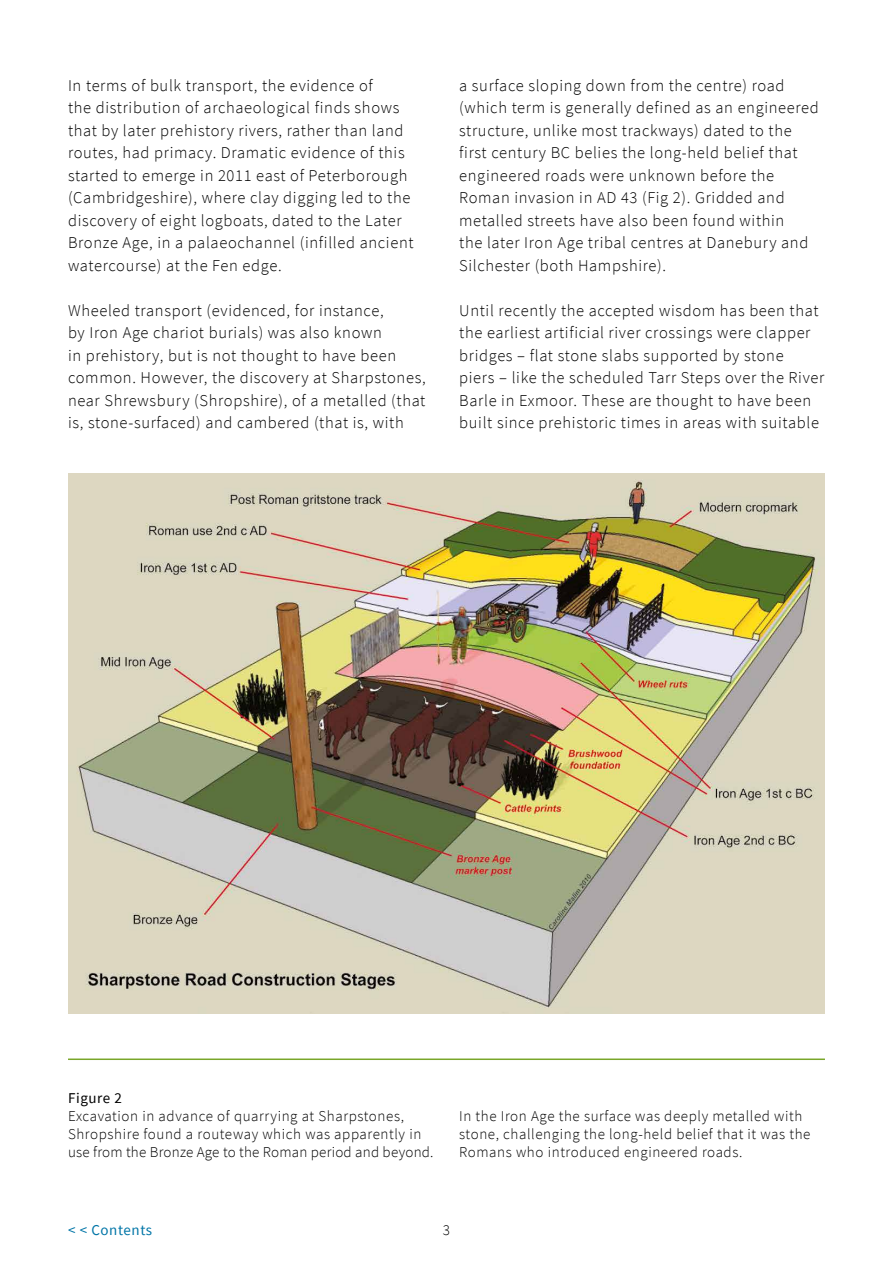
<style>
.page{position:relative;width:893px;height:1263px;background:#fff}
.page>*{position:absolute;margin:0;border:0;box-sizing:border-box;transform-origin:0 0}
.Body_text{font:300 16.5px/22.5px "Source Sans Pro";letter-spacing:.04em;color:#000}
.IMAGE_text{font:300 15px/18px "Source Sans Pro";letter-spacing:.04em;color:#000}
.t1{font:15px "Source Sans Pro";letter-spacing:.04em;color:#0075a7}
.IMAGE_heading{font:15px "Source Sans Pro";letter-spacing:.04em;color:#000}
</style>
<div class="page">
<hr style="left:68px;top:1058px;width:757px;height:2px;background:#79a629">
<img style="left:68px;top:473px;width:757px;height:540px">
<p class="Body_text" style="left:68px;top:74px;width:347px">In terms of bulk transport, the evidence of<br>the distribution of archaeological finds shows that by later prehistory rivers, rather than land routes, had primacy. Dramatic evidence of this started to emerge in 2011 east of Peterborough (Cambridgeshire), where clay digging led to the discovery of eight logboats, dated to the Later Bronze Age, in a palaeochannel (infilled ancient watercourse) at the Fen edge.</p>
<p class="Body_text" style="left:68px;top:299px;width:359px">Wheeled transport (evidenced, for instance,<br>by Iron Age chariot burials) was also known<br>in prehistory, but is not thought to have been common. However, the discovery at Sharpstones, near Shrewsbury (Shropshire), of a metalled (that is, stone-surfaced) and cambered (that is, with</p>
<p class="Body_text" style="left:459px;top:74px;width:361px">a surface sloping down from the centre) road (which term is generally defined as an engineered structure, unlike most trackways) dated to the first century BC belies the long-held belief that engineered roads were unknown before the Roman invasion in AD 43 (Fig 2). Gridded and metalled streets have also been found within<br>the later Iron Age tribal centres at Danebury and Silchester (both Hampshire).</p>
<p class="Body_text" style="left:459px;top:299px;width:367px">Until recently the accepted wisdom has been that the earliest artificial river crossings were clapper bridges – flat stone slabs supported by stone<br>piers – like the scheduled Tarr Steps over the River Barle in Exmoor. These are thought to have been built since prehistoric times in areas with suitable</p>
<p class="IMAGE_heading" style="left:68px;top:1089px;width:55px">Figure 2</p>
<p class="IMAGE_text" style="left:68px;top:1107px;width:367px">Excavation in advance of quarrying at Sharpstones,<br>Shropshire found a routeway which was apparently in use from the Bronze Age to the Roman period and beyond.</p>
<p class="IMAGE_text" style="left:459px;top:1107px;width:353px">In the Iron Age the surface was deeply metalled with stone, challenging the long-held belief that it was the<br>Romans who introduced engineered roads.</p>
<p class="t1" style="left:68px;top:1220px;width:86px">&lt; &lt; Contents</p>
<p class="IMAGE_text" style="left:443px;top:1220px;width:9px">3</p>
</div>
